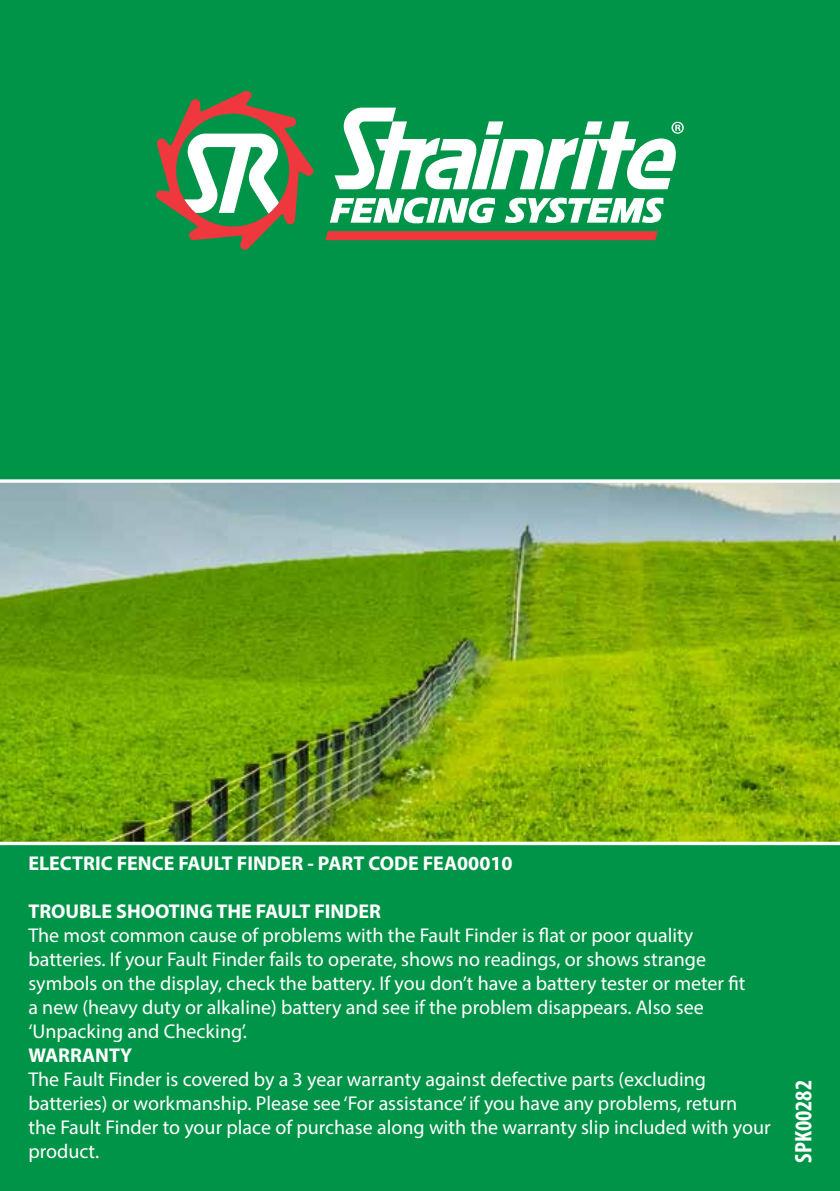
<style>
.page{position:relative;width:840px;height:1191px;background:#fff}
.page>*{position:absolute;margin:0;border:0;box-sizing:border-box;transform-origin:0 0}
.t1{font:700 condensed 24px "Myriad Pro";color:#fff}
.t2{font:20px/24px "Myriad Pro";color:#fff}
.t3{font:700 20px "Myriad Pro";color:#fff}
</style>
<div class="page">
<div style="left:1px;top:1px;width:837px;height:1189px;background:#009448"></div>
<svg style="left:325px;top:197px;width:338px;height:43px"></svg>
<svg style="left:156px;top:91px;width:157px;height:159px"></svg>
<svg style="left:334px;top:108px;width:350px;height:81px"></svg>
<img style="left:0;top:483px;width:839px;height:358px">
<svg style="left:0;top:479px;width:839px;height:4px;background:#e3f1eb"></svg>
<svg style="left:0;top:841px;width:839px;height:4px;background:#e6edd1"></svg>
<p class="t3" style="left:28px;top:850px;width:485px">ELECTRIC FENCE FAULT FINDER - PART CODE FEA00010</p>
<p class="t3" style="left:28px;top:898px;width:354px">TROUBLE SHOOTING THE FAULT FINDER</p>
<p class="t2" style="left:28px;top:923px;width:718px">The most common cause of problems with the Fault Finder is flat or poor quality batteries. If your Fault Finder fails to operate, shows no readings, or shows strange symbols on the display, check the battery. If you don’t have a battery tester or meter fit a new (heavy duty or alkaline) battery and see if the problem disappears. Also see ‘Unpacking and Checking’.</p>
<p class="t3" style="left:28px;top:1042px;width:105px">WARRANTY</p>
<p class="t2" style="left:28px;top:1067px;width:743px">The Fault Finder is covered by a 3 year warranty against defective parts (excluding batteries) or workmanship. Please see ‘For assistance’ if you have any problems, return<br>the Fault Finder to your place of purchase along with the warranty slip included with your product.</p>
<p class="t1" style="left:788px;top:1162px;width:84px;rotate:-90deg">SPK00282</p>
</div>
